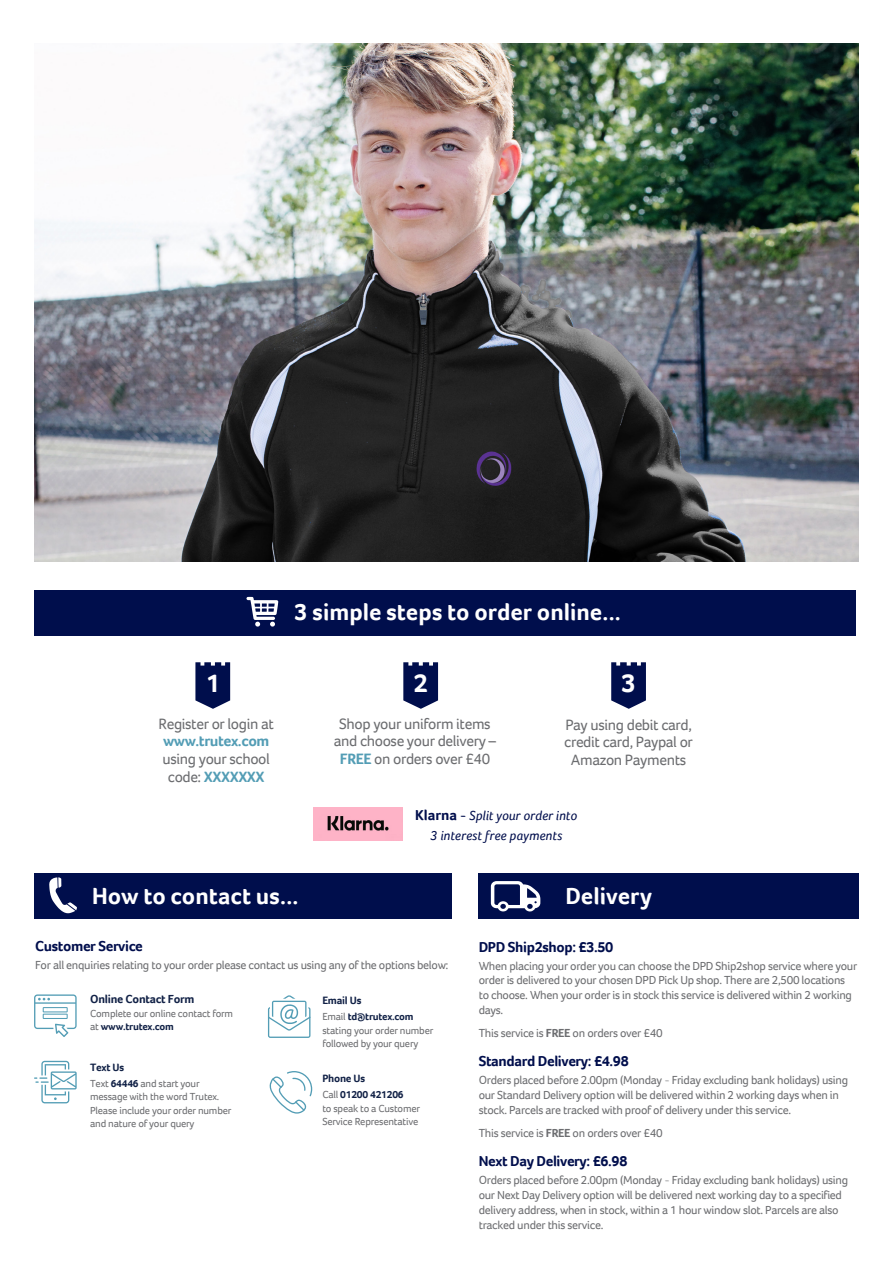
<style>
.page{position:relative;width:893px;height:1263px;background:#fff}
.page>*{position:absolute;margin:0;border:0;box-sizing:border-box;transform-origin:0 0}
.t1{font:700 26.55px "Foco";color:#fff}
.t2{font:700 24px "Foco";color:#fff}
.t3{font:15.45px/17.7px "Foco";letter-spacing:-.025em;color:#6c6d70;text-align:center}
.t4{font:700 14.85px "Foco";letter-spacing:-.025em;color:#000e4c}
.t5{font:italic 13.5px/19.5px "Foco";color:#000e4c;text-align:center}
.t6{font:12px/14.9px "Foco";letter-spacing:-.025em;color:#6c6d70}
.t7{font:700 12px "Foco";letter-spacing:-.02em;color:#112146}
.t8{font:700 10.95px "Foco";letter-spacing:-.02em;color:#112146}
.t9{font:10.5px/13.5px "Foco";letter-spacing:-.02em;color:#6c6d70}
.s1{font-weight:700;color:#539db5}
.s2{font-weight:700;font-style:normal;font-size:14.85px}
.s3{font-weight:700;font-style:normal}
.s4{font-weight:700;color:#112146}
.s5{font-weight:700}
.s6{font-weight:300}
</style>
<div class="page">
<img style="left:34px;top:44px;width:825px;height:517px">
<div style="left:34px;top:590px;width:822px;height:46px;background:#000e4c"></div>
<svg style="left:246px;top:597px;width:32px;height:30px"></svg>
<svg style="left:195px;top:662px;width:35px;height:47px;background:#222e63"></svg>
<svg style="left:403px;top:662px;width:35px;height:47px;background:#212d63"></svg>
<svg style="left:611px;top:662px;width:35px;height:47px;background:#212d63"></svg>
<div style="left:479px;top:873px;width:380px;height:46px;background:#000e4c"></div>
<div style="left:34px;top:873px;width:417px;height:46px;background:#000e4c"></div>
<svg style="left:49px;top:877px;width:28px;height:36px"></svg>
<svg style="left:268px;top:995px;width:43px;height:43px"></svg>
<svg style="left:269px;top:1071px;width:43px;height:42px"></svg>
<svg style="left:34px;top:1061px;width:43px;height:42px"></svg>
<svg style="left:34px;top:994px;width:43px;height:43px"></svg>
<svg style="left:491px;top:881px;width:49px;height:31px"></svg>
<img style="left:313px;top:807px;width:89px;height:33px">
<p class="t2" style="left:295px;top:596px;width:328px">3 simple steps to order online...</p>
<p class="t1" style="left:206px;top:666px;width:16px">1</p>
<p class="t1" style="left:414px;top:666px;width:16px">2</p>
<p class="t1" style="left:621px;top:666px;width:16px">3</p>
<p class="t3" style="left:158px;top:715px;width:117px">Register or login at <span class="s1">www.trutex.com </span>using your school code: <span class="s1">XXXXXXX</span></p>
<p class="t3" style="left:334px;top:715px;width:164px">Shop your uniform items and choose your delivery –<br><span class="s1">FREE</span> on orders over £40</p>
<p class="t3" style="left:564px;top:715px;width:130px">Pay using debit card, credit card, Paypal or<br>Amazon Payments</p>
<p class="t5" style="left:415px;top:806px;width:163px"><span class="s2">Klarna</span> <span class="s3">-</span> Split your order into<br>3 interest free payments</p>
<p class="t2" style="left:92px;top:879px;width:208px">How to contact us...</p>
<p class="t4" style="left:35px;top:936px;width:109px">Customer Service</p>
<p class="t6" style="left:35px;top:957px;width:415px">For all enquiries relating to your order please contact us using any of the options below:</p>
<p class="t7" style="left:90px;top:991px;width:106px">Online Contact Form</p>
<p class="t9" style="left:90px;top:1006px;width:145px">Complete our online contact form at <span class="s4">www.trutex.com</span></p>
<p class="t8" style="left:322px;top:993px;width:41px">Email Us</p>
<p class="t9" style="left:322px;top:1009px;width:112px">Email <span class="s4">td@trutex.com </span>stating your order number followed by your query</p>
<p class="t8" style="left:90px;top:1060px;width:36px">Text Us</p>
<p class="t9" style="left:90px;top:1076px;width:143px">Text <span class="s4">64446</span> and start your message with the word Trutex.<br>Please include your order number and nature of your query</p>
<p class="t8" style="left:322px;top:1071px;width:44px">Phone Us</p>
<p class="t9" style="left:322px;top:1088px;width:99px">Call <span class="s4">01200 421206<br></span>to speak to a Customer<br>Service Representative</p>
<p class="t2" style="left:565px;top:879px;width:88px">Delivery</p>
<p class="t4" style="left:479px;top:937px;width:136px">DPD Ship2shop: £3.50</p>
<p class="t6" style="left:479px;top:958px;width:380px">When placing your order you can choose the DPD Ship2shop service where your order is delivered to your chosen DPD Pick Up shop. There are 2,500 locations to choose. When your order is in stock this service is delivered within 2 working days.</p>
<p class="t6" style="left:479px;top:1025px;width:185px">This service is <span class="s5">FREE</span> on orders over £40</p>
<p class="t4" style="left:479px;top:1051px;width:152px">Standard Delivery: £4.98</p>
<p class="t6" style="left:479px;top:1073px;width:371px">Orders placed before 2.00pm (Monday <span class="s6">-</span> Friday excluding bank holidays) using our Standard Delivery option will be delivered within 2 working days when in stock. Parcels are tracked with proof of delivery under this service.</p>
<p class="t6" style="left:479px;top:1125px;width:185px">This service is <span class="s5">FREE</span> on orders over £40</p>
<p class="t4" style="left:479px;top:1151px;width:150px">Next Day Delivery: £6.98</p>
<p class="t6" style="left:479px;top:1173px;width:371px">Orders placed before 2.00pm (Monday <span class="s6">-</span> Friday excluding bank holidays) using our Next Day Delivery option will be delivered next working day to a specified delivery address, when in stock, within a 1 hour window slot. Parcels are also tracked under this service.</p>
</div>
